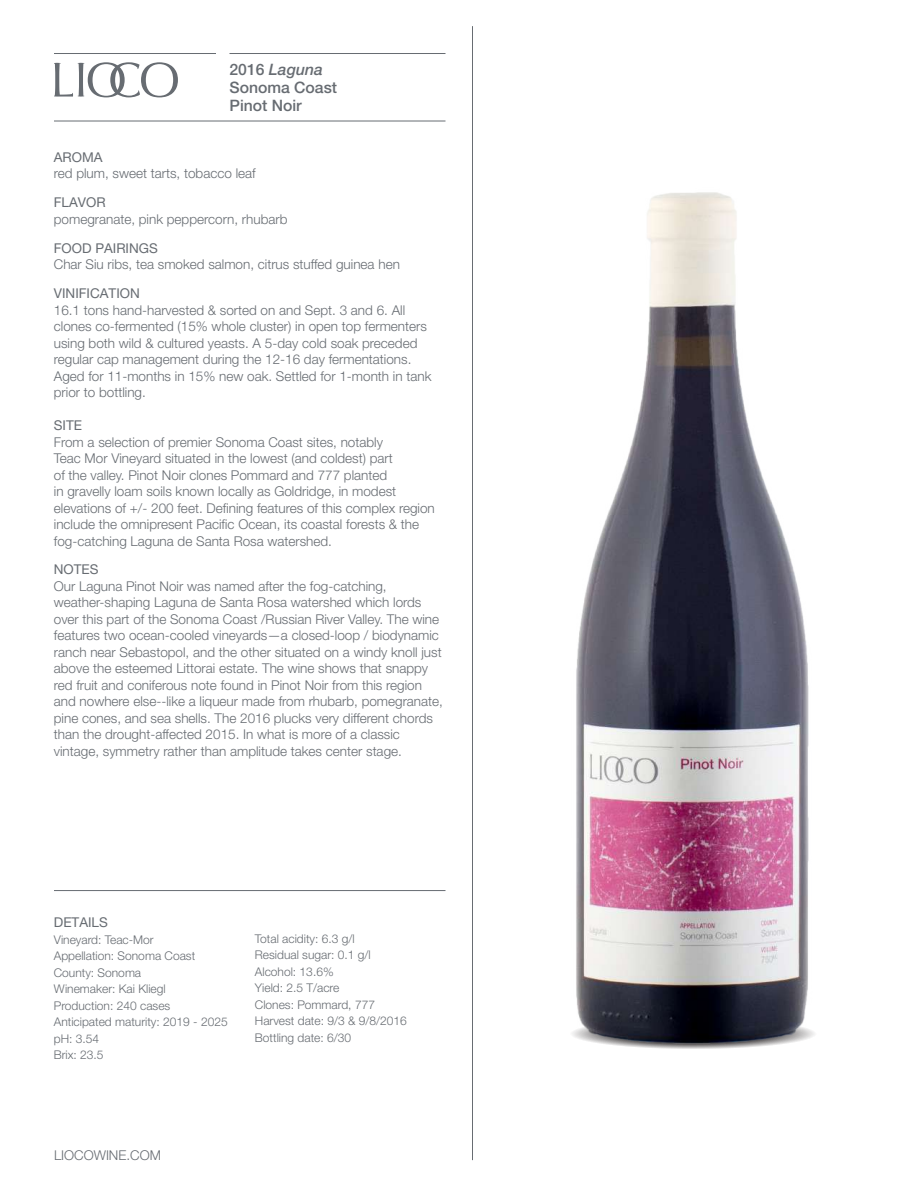
<style>
.page{position:relative;width:918px;height:1188px;background:#fff}
.page>*{position:absolute;margin:0;border:0;box-sizing:border-box;transform-origin:0 0}
.t1{font:500 15.75px/18px "Helvetica Neue LT Pro";color:#676c72}
.t2{font:300 13.5px/16.5px "Helvetica Neue LT Pro";color:#676c72}
.t3{font:13.5px "Helvetica Neue LT Pro";color:#676c72}
.t4{font:300 12px/16.5px "Helvetica Neue LT Pro";color:#676c72}
.s1{font-style:italic}
</style>
<div class="page">
<hr style="left:54px;top:53px;width:162px;height:1px;background:#676c72">
<hr style="left:230px;top:53px;width:216px;height:1px;background:#676c72">
<hr style="left:54px;top:121px;width:392px;height:1px;background:#676c72">
<hr style="left:54px;top:890px;width:392px;height:1px;background:#676c72">
<svg style="left:54px;top:62px;width:124px;height:35px"></svg>
<hr style="left:472px;top:26px;width:1px;height:1134px;background:#676c72">
<img style="left:572px;top:192px;width:243px;height:857px">
<p class="t1" style="left:230px;top:61px;width:109px">2016 <span class="s1">Laguna<br></span>Sonoma Coast<br>Pinot Noir</p>
<p class="t3" style="left:54px;top:149px;width:50px">AROMA</p>
<p class="t2" style="left:54px;top:165px;width:203px">red plum, sweet tarts, tobacco leaf</p>
<p class="t3" style="left:54px;top:194px;width:53px">FLAVOR</p>
<p class="t2" style="left:54px;top:210px;width:235px">pomegranate, pink peppercorn, rhubarb</p>
<p class="t3" style="left:54px;top:240px;width:106px">FOOD PAIRINGS</p>
<p class="t2" style="left:54px;top:256px;width:348px">Char Siu ribs, tea smoked salmon, citrus stuffed guinea hen</p>
<p class="t3" style="left:54px;top:286px;width:87px">VINIFICATION</p>
<p class="t2" style="left:54px;top:302px;width:379px">16.1 tons hand-harvested &amp; sorted on and Sept. 3 and 6. All clones co-fermented (15% whole cluster) in open top fermenters using both wild &amp; cultured yeasts. A 5-day cold soak preceded regular cap management during the 12-16 day fermentations.<br>Aged for 11-months in 15% new oak. Settled for 1-month in tank prior to bottling.</p>
<p class="t3" style="left:54px;top:418px;width:30px">SITE</p>
<p class="t2" style="left:54px;top:434px;width:382px">From a selection of premier Sonoma Coast sites, notably<br>Teac Mor Vineyard situated in the lowest (and coldest) part<br>of the valley. Pinot Noir clones Pommard and 777 planted<br>in gravelly loam soils known locally as Goldridge, in modest elevations of +/- 200 feet. Defining features of this complex region include the omnipresent Pacific Ocean, its coastal forests &amp; the fog-catching Laguna de Santa Rosa watershed.</p>
<p class="t3" style="left:54px;top:562px;width:46px">NOTES</p>
<p class="t2" style="left:54px;top:578px;width:391px">Our Laguna Pinot Noir was named after the fog-catching, weather-shaping Laguna de Santa Rosa watershed which lords over this part of the Sonoma Coast /Russian River Valley. The wine features two ocean-cooled vineyards—a closed-loop / biodynamic ranch near Sebastopol, and the other situated on a windy knoll just above the esteemed Littorai estate. The wine shows that snappy red fruit and coniferous note found in Pinot Noir from this region and nowhere else--like a liqueur made from rhubarb, pomegranate, pine cones, and sea shells. The 2016 plucks very different chords than the drought-affected 2015. In what is more of a classic vintage, symmetry rather than amplitude takes center stage.</p>
<p class="t3" style="left:54px;top:914px;width:55px">DETAILS</p>
<p class="t4" style="left:54px;top:931px;width:175px">Vineyard: Teac-Mor<br>Appellation: Sonoma Coast<br>County: Sonoma<br>Winemaker: Kai Kliegl<br>Production: 240 cases<br>Anticipated maturity: 2019 - 2025 pH: 3.54<br>Brix: 23.5</p>
<p class="t4" style="left:255px;top:930px;width:153px">Total acidity: 6.3 g/l<br>Residual sugar: 0.1 g/l<br>Alcohol: 13.6%<br>Yield: 2.5 T/acre<br>Clones: Pommard, 777<br>Harvest date: 9/3 &amp; 9/8/2016<br>Bottling date: 6/30</p>
<p class="t2" style="left:54px;top:1146px;width:109px">LIOCOWINE.COM</p>
</div>
